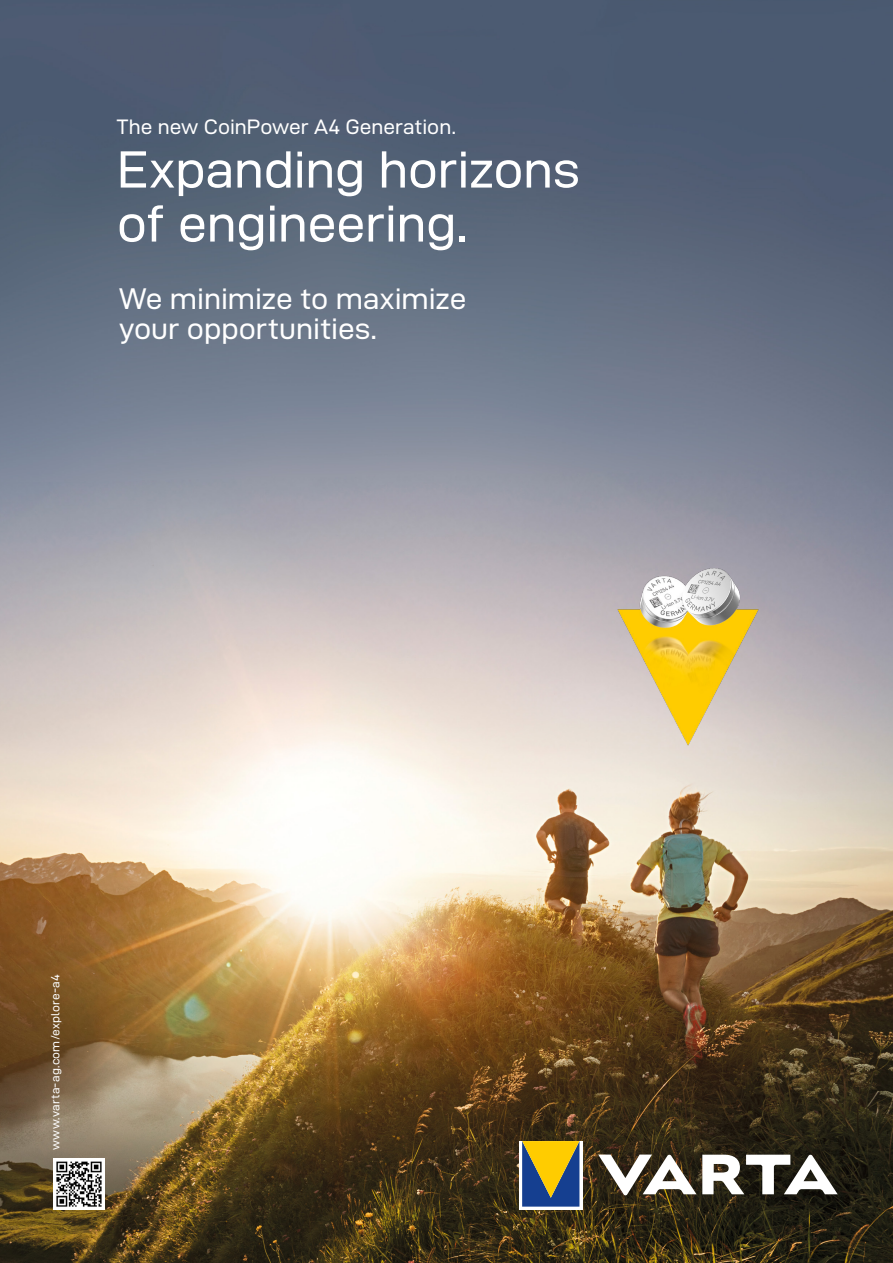
<style>
.page{position:relative;width:893px;height:1263px;background:#fff}
.page>*{position:absolute;margin:0;border:0;box-sizing:border-box;transform-origin:0 0}
.t1{font:52.5px/54px "Varta DIN Pro Wd";letter-spacing:-.01em;color:#fff}
.t2{font:30px/30px "Varta DIN Pro Wd";letter-spacing:-.005em;color:#fff}
.t3{font:21px "Varta DIN Pro Wd";color:#fff}
.t4{font:12px "Varta DIN Pro Wd";letter-spacing:.02em;color:#fff}
</style>
<div class="page">
<img style="left:0;top:0;width:893px;height:1263px">
<img style="left:594px;top:532px;width:188px;height:263px">
<img style="left:53px;top:1159px;width:51px;height:51px">
<svg style="left:519px;top:1141px;width:64px;height:69px"></svg>
<svg style="left:702px;top:1154px;width:136px;height:40px"></svg>
<svg style="left:598px;top:1154px;width:98px;height:42px"></svg>
<svg style="left:522px;top:1141px;width:57px;height:65px;background:#7d7e51"></svg>
<p class="t3" style="left:117px;top:114px;width:340px">The new CoinPower A4 Generation.</p>
<h1 class="t1" style="left:117px;top:142px;width:464px">Expanding horizons of engineering.</h1>
<p class="t2" style="left:119px;top:284px;width:349px">We minimize to maximize your opportunities.</p>
<p class="t4" style="left:48px;top:1150px;width:178px;rotate:-90deg">www.varta-ag.com/explore-a4</p>
</div>
